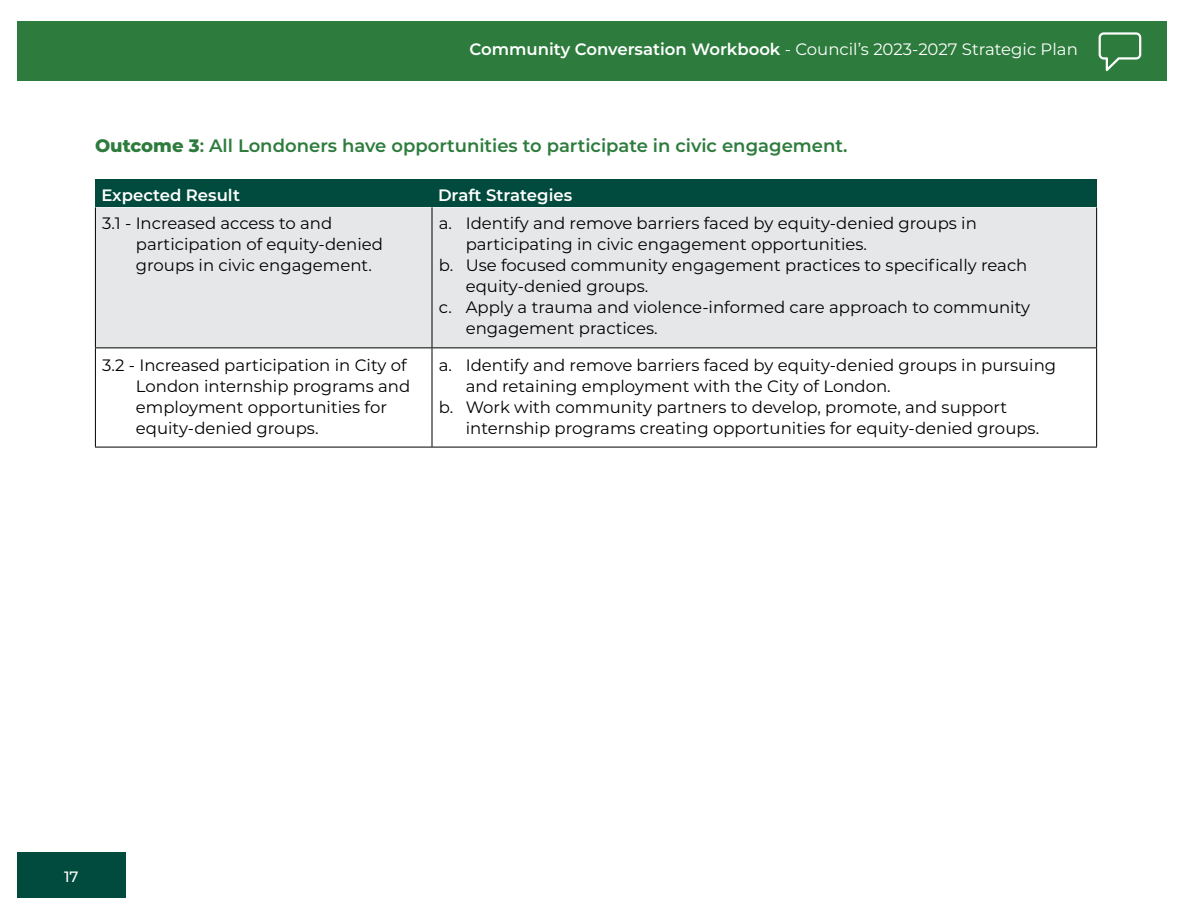
<style>
.page{position:relative;width:1188px;height:918px;background:#fff}
.page>*{position:absolute;margin:0;border:0;box-sizing:border-box;transform-origin:0 0}
.Paragraph_Heading__H{font:600 18px "Montserrat";color:#2d7c3d}
.Letters_Table{font:16.5px/21px "Montserrat";color:#000}
.Paragraph_Body__P__T{font:16.5px/21px "Montserrat";color:#000}
.t1{font:16.5px "Montserrat";color:#fff}
.Paragraph_Body__P{font:600 16.5px "Montserrat";color:#fff}
.t2{font:500 15px "Montserrat";color:#fff}
.s1{font-weight:600}
.s2{font-weight:800}
</style>
<div class="page">
<div style="left:17px;top:21px;width:1149px;height:60px;background:#2d7c3d"></div>
<svg style="left:1099px;top:32px;width:42px;height:39px"></svg>
<div style="left:17px;top:852px;width:108px;height:45px;background:#004b3d"></div>
<div style="left:95px;top:179px;width:337px;height:28px;background:#004b3d"></div>
<div style="left:432px;top:179px;width:665px;height:28px;background:#004b3d"></div>
<div style="left:96px;top:207px;width:1000px;height:140px;background:#e6e7e8"></div>
<hr style="left:95px;top:207px;width:1px;height:140px;background:#000">
<hr style="left:432px;top:207px;width:1px;height:140px;background:#000">
<hr style="left:1096px;top:207px;width:1px;height:140px;background:#000">
<hr style="left:95px;top:347px;width:337px;height:1px;background:#000">
<hr style="left:95px;top:348px;width:1px;height:99px;background:#000">
<hr style="left:432px;top:347px;width:665px;height:1px;background:#000">
<hr style="left:432px;top:348px;width:1px;height:99px;background:#000">
<hr style="left:1096px;top:348px;width:1px;height:99px;background:#000">
<hr style="left:95px;top:447px;width:337px;height:1px;background:#000">
<hr style="left:432px;top:447px;width:665px;height:1px;background:#000">
<p class="t1" style="left:469px;top:38px;width:610px"><span class="s1">Community Conversation Workbook</span> - Council’s 2023-2027 Strategic Plan</p>
<h3 class="Paragraph_Heading__H" style="left:95px;top:133px;width:754px"><span class="s2">Outcome 3</span>: All Londoners have opportunities to participate in civic engagement.</h3>
<p class="Paragraph_Body__P" style="left:101px;top:184px;width:140px">Expected Result</p>
<p class="Paragraph_Body__P" style="left:438px;top:184px;width:136px">Draft Strategies</p>
<p class="Paragraph_Body__P__T" style="left:136px;top:212px;width:249px;text-indent:-34px">3.1 - Increased access to and participation of equity-denied groups in civic engagement.</p>
<p class="Letters_Table" style="left:466px;top:212px;width:513px;text-indent:-27px">a. Identify and remove barriers faced by equity-denied groups in participating in civic engagement opportunities.</p>
<p class="Letters_Table" style="left:466px;top:254px;width:563px;text-indent:-27px">b. Use focused community engagement practices to specifically reach equity-denied groups.</p>
<p class="Letters_Table" style="left:466px;top:296px;width:566px;text-indent:-27px">c. Apply a trauma and violence-informed care approach to community engagement practices.</p>
<p class="Paragraph_Body__P__T" style="left:136px;top:354px;width:276px;text-indent:-34px">3.2 - Increased participation in City of<br>London internship programs and employment opportunities for equity-denied groups.</p>
<p class="Letters_Table" style="left:466px;top:354px;width:592px;text-indent:-27px">a. Identify and remove barriers faced by equity-denied groups in pursuing and retaining employment with the City of London.</p>
<p class="Letters_Table" style="left:466px;top:396px;width:575px;text-indent:-27px">b. Work with community partners to develop, promote, and support internship programs creating opportunities for equity-denied groups.</p>
<p class="t2" style="left:64px;top:866px;width:16px">17</p>
</div>
